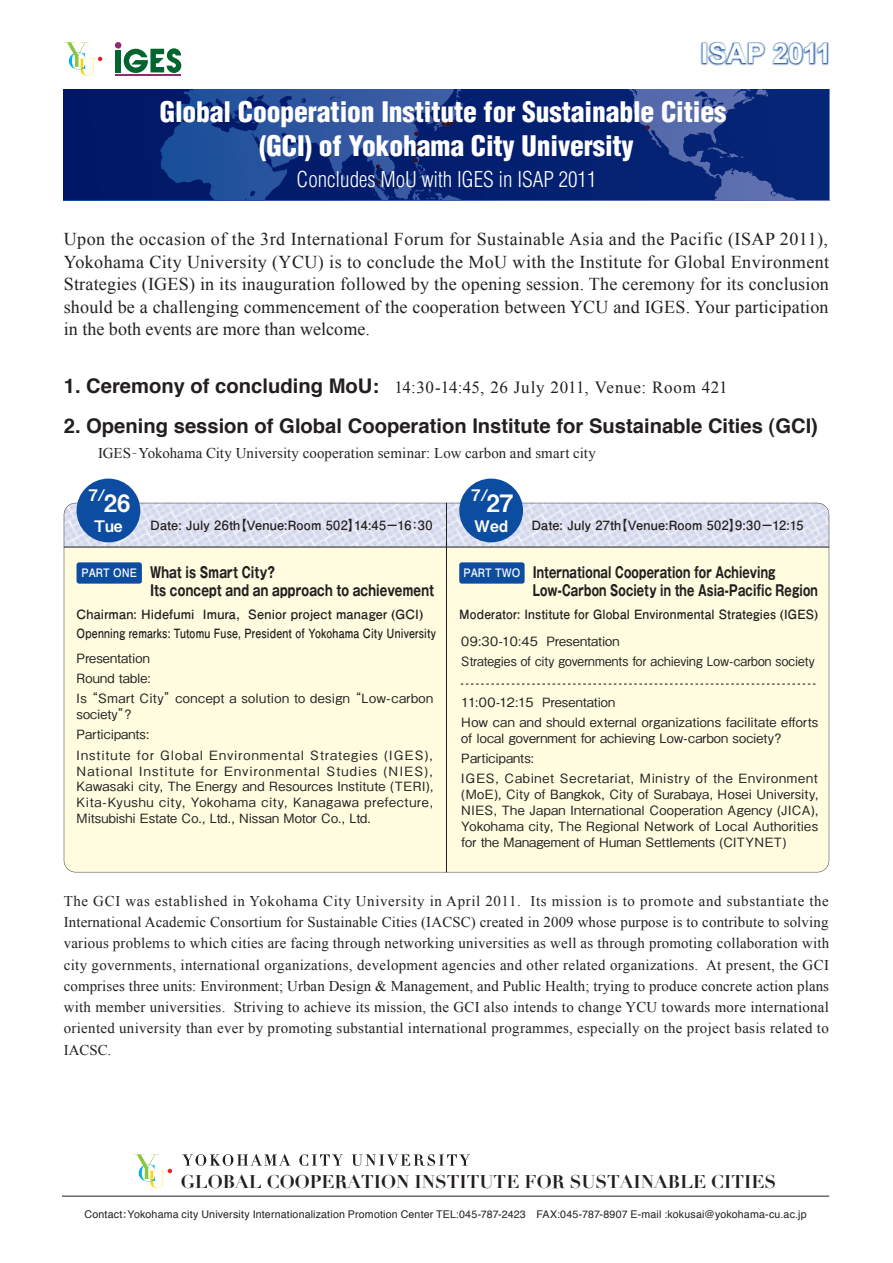
<style>
.page{position:relative;width:893px;height:1263px;background:#fff}
.page>*{position:absolute;margin:0;border:0;box-sizing:border-box;transform-origin:0 0}
.t1{font:900 condensed 27.6px/34px "Helvetica";letter-spacing:-.005em;color:#fff;text-align:center}
.t2{font:700 27.6px "Arial";letter-spacing:-.005em;color:#fff}
.t3{font:23.85px "Midashi Go Pro MB31";color:#fff}
.t4{font:300 condensed 21.3px "Helvetica";color:#fff}
.t5{font:700 20.25px "Helvetica";color:#231f20}
.t6{font:18px/22.6px "Times New Roman";color:#231f20;text-align:justify}
.t7{font:700 18px "Didot";color:#231f20}
.t8{font:16.95px "Times New Roman";letter-spacing:.035em;color:#231f20}
.t9{font:15.9px "Midashi Go Pro MB31";color:#fff}
.t10{font:14.85px/21.3px "Times New Roman";letter-spacing:.02em;color:#231f20;text-align:justify}
.t11{font:700 14.85px/18.6px "Gothic MB101 Pro";letter-spacing:.015em;color:#231f20;scale:.72 1}
.t12{font:700 14.85px/18.6px "Gothic MB101 Pro";letter-spacing:.015em;color:#231f20;scale:.75 1}
.t13{font:500 12.75px/20.2px "Gothic BBB Pro";letter-spacing:.015em;color:#231f20}
.t14{font:700 12.75px/19.2px "Futo Go B101 Pro";letter-spacing:.015em;color:#231f20}
.t15{font:500 12.75px/20.2px "Gothic BBB Pro";letter-spacing:.07em;color:#231f20}
.t16{font:700 12.75px "Futo Go B101 Pro";letter-spacing:.015em;color:#231f20;scale:.95 1}
.t17{font:10.65px "Helvetica";letter-spacing:.015em;color:#231f20}
.s1{font-family:"Helvetica";font-weight:700;font-size:20.25px}
.s2{font-family:"Koz Go Pro"}
.s3{font-family:"Futo Go B101 Pro";font-size:11.7px;color:#fff}
.s4{font-family:"Futo Go B101 Pro";font-weight:700}
</style>
<div class="page">
<svg style="left:64px;top:90px;width:765px;height:110px;background:#102f7c"></svg>
<img style="left:647px;top:41px;width:183px;height:87px">
<svg style="left:64px;top:503px;width:765px;height:369px;background:#faf8e1"></svg>
<hr style="left:64px;top:547px;width:765px;height:1px;background:#231f20">
<hr style="left:446px;top:503px;width:1px;height:369px;background:#231f20">
<div style="left:77px;top:562px;width:65px;height:22px;background:#0d4da1;border-radius:3px"></div>
<div style="left:459px;top:562px;width:66px;height:22px;background:#0d4da1;border-radius:3px"></div>
<svg style="left:134px;top:1154px;width:38px;height:33px"></svg>
<hr style="left:62px;top:1196px;width:767px;height:1px;background:#231f20">
<div style="left:77px;top:479px;width:63px;height:63px;background:#0d4da1;border-radius:50%"></div>
<div style="left:459px;top:479px;width:64px;height:63px;background:#0d4da1;border-radius:50%"></div>
<svg style="left:64px;top:42px;width:38px;height:34px"></svg>
<svg style="left:299px;top:1154px;width:44px;height:12px"></svg>
<svg style="left:182px;top:1154px;width:109px;height:12px"></svg>
<svg style="left:352px;top:1154px;width:118px;height:12px"></svg>
<div style="left:115px;top:50px;width:6px;height:22px;background:#00652e"></div>
<svg style="left:124px;top:48px;width:57px;height:25px"></svg>
<div style="left:115px;top:42px;width:6px;height:7px;background:#932972;border-radius:50%"></div>
<hr style="left:115px;top:74px;width:66px;height:2px;background:#932972">
<h1 class="t2" style="left:701px;top:35px;width:132px">ISAP 2011</h1>
<h1 class="t1" style="left:160px;top:95px;width:568px">Global Cooperation Institute for Sustainable Cities (GCI) of Yokohama City University</h1>
<h3 class="t4" style="left:297px;top:166px;width:301px">Concludes MoU with IGES in ISAP 2011</h3>
<p class="t6" style="left:64px;top:227px;width:767px">Upon the occasion of the 3rd International Forum for Sustainable Asia and the Pacific (ISAP 2011), Yokohama City University (YCU) is to conclude the MoU with the Institute for Global Environment Strategies (IGES) in its inauguration followed by the opening session. The ceremony for its conclusion should be a challenging commencement of the cooperation between YCU and IGES. Your participation in the both events are more than welcome.</p>
<p class="t8" style="left:64px;top:376px;width:665px"><span class="s1">1. Ceremony of concluding MoU:</span> 14:30-14:45, 26 July 2011, Venue: Room 421</p>
<h3 class="t5" style="left:64px;top:410px;width:756px">2. Opening session of Global Cooperation Institute for Sustainable Cities (GCI)</h3>
<p class="t10" style="left:98px;top:443px;width:499px">IGES<span class="s2">‐</span>Yokohama City University cooperation seminar: Low carbon and smart city</p>
<p class="t9" style="left:89px;top:482px;width:18px">7/</p>
<h2 class="t3" style="left:104px;top:484px;width:28px">26</h2>
<p class="t9" style="left:94px;top:513px;width:30px">Tue</p>
<p class="t14" style="left:150px;top:514px;width:284px">Date: July 26th【Venue:Room 502】14:45－16：30</p>
<p class="t14" style="left:531px;top:514px;width:274px">Date: July 27th【Venue:Room 502】9:30－12:15</p>
<p class="t9" style="left:471px;top:482px;width:18px">7/</p>
<h2 class="t3" style="left:487px;top:484px;width:28px">27</h2>
<p class="t9" style="left:474px;top:513px;width:35px">Wed</p>
<p class="t12" style="left:150px;top:561px;width:380px;text-indent:-69px"><span class="s3">PART ONE</span> What is Smart City?　<br>Its concept and an approach to achievement</p>
<p class="t11" style="left:533px;top:561px;width:398px;text-indent:-69px"><span class="s3">PART TWO</span> International Cooperation for Achieving<br>Low-Carbon Society in the Asia-Pacific Region</p>
<p class="t14" style="left:77px;top:603px;width:361px">Chairman: Hidefumi Imura, Senior project manager (GCI)<br>Openning remarks: Tutomu Fuse, President of Yokohama City University</p>
<p class="t16" style="left:459px;top:604px;width:379px">Moderator: Institute for Global Environmental Strategies (IGES)</p>
<p class="t13" style="left:461px;top:629px;width:355px">09:30-10:45 Presentation<br>Strategies of city governments for achieving Low-carbon society</p>
<p class="t13" style="left:461px;top:690px;width:358px">11:00-12:15 Presentation<br>How can and should external organizations facilitate efforts</p>
<p class="t13" style="left:461px;top:726px;width:358px">of local government for achieving Low-carbon society?<br>Participants:<br>IGES, Cabinet Secretariat, Ministry of the Environment</p>
<p class="t13" style="left:461px;top:785px;width:358px;line-height:15.9px;text-align:justify">(MoE), City of Bangkok, City of Surabaya, Hosei University, NIES, The Japan International Cooperation Agency (JICA), Yokohama city, The Regional Network of Local Authorities for the Management of Human Settlements (CITYNET)</p>
<p class="t13" style="left:77px;top:646px;width:358px">Presentation<br>Round table:<br>Is “Smart City”concept a solution to design “Low-carbon</p>
<p class="t15" style="left:77px;top:703px;width:358px">society”?<br>Participants:<br>Institute for Global Environmental Strategies (IGES),</p>
<p class="t13" style="left:77px;top:761px;width:358px;line-height:15.9px;text-align:justify">National Institute for Environmental Studies (NIES), Kawasaki city, The Energy and Resources Institute (TERI), Kita-Kyushu city, Yokohama city, Kanagawa prefecture, Mitsubishi Estate Co., Ltd., Nissan Motor Co., Ltd.</p>
<p class="t10" style="left:64px;top:890px;width:767px">The GCI was established in Yokohama City University in April 2011. Its mission is to promote and substantiate the International Academic Consortium for Sustainable Cities (IACSC) created in 2009 whose purpose is to contribute to solving various problems to which cities are facing through networking universities as well as through promoting collaboration with city governments, international organizations, development agencies and other related organizations. At present, the GCI comprises three units: Environment; Urban Design &amp; Management, and Public Health; trying to produce concrete action plans with member universities. Striving to achieve its mission, the GCI also intends to change YCU towards more international oriented university than ever by promoting substantial international programmes, especially on the project basis related to IACSC.</p>
<p class="t7" style="left:181px;top:1170px;width:597px">GLOBAL COOPERATION INSTITUTE FOR SUSTAINABLE CITIES</p>
<p class="t17" style="left:84px;top:1206px;width:724px">Contact<span class="s4">：</span>Yokohama city University Internationalization Promotion Center TEL:045-787-2423 FAX:045-787-8907 E-mail :kokusai@yokohama-cu.ac.jp</p>
</div>
